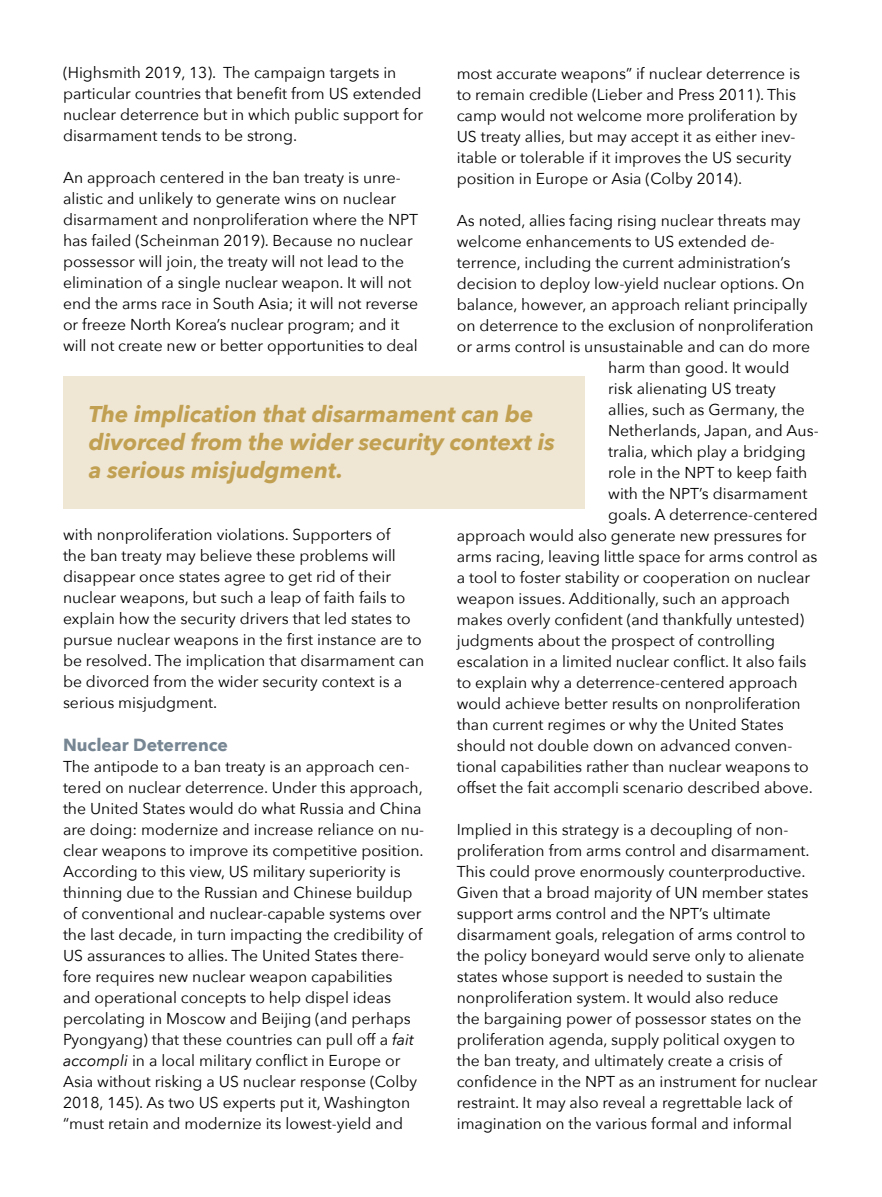
<style>
.page{position:relative;width:882px;height:1197px;background:#fff}
.page>*{position:absolute;margin:0;border:0;box-sizing:border-box;transform-origin:0 0}
.t1{font:italic 700 22.75px/28px "Avenir Next";color:#c1a052}
.t2{font:700 17.5px "Avenir Next";color:#778693}
.t3{font:15.75px/21px "Avenir Next";color:#000}
.s1{font-style:italic}
</style>
<div class="page">
<div style="left:63px;top:376px;width:522px;height:133px;background:#efe6d4"></div>
<p class="t3" style="left:63px;top:62px;width:362px">(Highsmith 2019, 13). The campaign targets in particular countries that benefit from US extended nuclear deterrence but in which public support for disarmament tends to be strong.</p>
<p class="t3" style="left:63px;top:167px;width:357px">An approach centered in the ban treaty is unre&shy;alistic and unlikely to generate wins on nuclear disarmament and nonproliferation where the NPT has failed (Scheinman 2019). Because no nuclear possessor will join, the treaty will not lead to the elimination of a single nuclear weapon. It will not end the arms race in South Asia; it will not reverse or freeze North Korea’s nuclear program; and it will not create new or better opportunities to deal</p>
<p class="t3" style="left:457px;top:62px;width:345px">most accurate weapons” if nuclear deterrence is to remain credible (Lieber and Press 2011). This camp would not welcome more proliferation by US treaty allies, but may accept it as either inev&shy;itable or tolerable if it improves the US security position in Europe or Asia (Colby 2014).</p>
<p class="t3" style="left:457px;top:209px;width:345px">As noted, allies facing rising nuclear threats may</p>
<p class="t3" style="left:457px;top:230px;width:320px">welcome enhancements to US extended de-</p>
<p class="t3" style="left:457px;top:251px;width:335px">terrence, including the current administration’s</p>
<p class="t3" style="left:457px;top:272px;width:349px">decision to deploy low-yield nuclear options. On</p>
<p class="t3" style="left:457px;top:293px;width:352px">balance, however, an approach reliant principally</p>
<p class="t3" style="left:457px;top:314px;width:359px">on deterrence to the exclusion of nonproliferation</p>
<p class="t3" style="left:457px;top:335px;width:355px">or arms control is unsustainable and can do more</p>
<p class="t3" style="left:608px;top:356px;width:183px">harm than good. It would</p>
<p class="t3" style="left:608px;top:377px;width:169px">risk alienating US treaty</p>
<p class="t3" style="left:608px;top:398px;width:198px">allies, such as Germany, the</p>
<p class="t3" style="left:608px;top:419px;width:212px">Netherlands, Japan, and Aus-</p>
<p class="t3" style="left:608px;top:440px;width:199px">tralia, which play a bridging</p>
<p class="t3" style="left:608px;top:461px;width:201px">role in the NPT to keep faith</p>
<p class="t3" style="left:608px;top:482px;width:201px">with the NPT’s disarmament</p>
<p class="t3" style="left:608px;top:503px;width:211px">goals. A deterrence-centered</p>
<p class="t3" style="left:457px;top:524px;width:351px">approach would also generate new pressures for</p>
<p class="t3" style="left:457px;top:545px;width:362px">arms racing, leaving little space for arms control as</p>
<p class="t3" style="left:457px;top:566px;width:355px">a tool to foster stability or cooperation on nuclear</p>
<p class="t3" style="left:457px;top:587px;width:335px">weapon issues. Additionally, such an approach</p>
<p class="t3" style="left:457px;top:608px;width:349px">makes overly confident (and thankfully untested)</p>
<p class="t3" style="left:457px;top:629px;width:320px">judgments about the prospect of controlling</p>
<p class="t3" style="left:457px;top:650px;width:351px">escalation in a limited nuclear conflict. It also fails</p>
<p class="t3" style="left:457px;top:671px;width:342px">to explain why a deterrence-centered approach</p>
<p class="t3" style="left:457px;top:692px;width:346px">would achieve better results on nonproliferation</p>
<p class="t3" style="left:457px;top:713px;width:329px">than current regimes or why the United States</p>
<p class="t3" style="left:457px;top:734px;width:337px">should not double down on advanced conven-</p>
<p class="t3" style="left:457px;top:755px;width:354px">tional capabilities rather than nuclear weapons to</p>
<p class="t3" style="left:457px;top:776px;width:358px">offset the fait accompli scenario described above.</p>
<p class="t3" style="left:457px;top:818px;width:362px">Implied in this strategy is a decoupling of non&shy;proliferation from arms control and disarmament.<br>This could prove enormously counterproductive.<br>Given that a broad majority of UN member states support arms control and the NPT’s ultimate disarmament goals, relegation of arms control to the policy boneyard would serve only to alienate states whose support is needed to sustain the nonproliferation system. It would also reduce<br>the bargaining power of possessor states on the proliferation agenda, supply political oxygen to the ban treaty, and ultimately create a crisis of confidence in the NPT as an instrument for nuclear restraint. It may also reveal a regrettable lack of imagination on the various formal and informal</p>
<h1 class="t1" style="left:89px;top:399px;width:468px">The implication that disarmament can be divorced from the wider security context is a serious misjudgment.</h1>
<p class="t3" style="left:63px;top:524px;width:363px">with nonproliferation violations. Supporters of<br>the ban treaty may believe these problems will disappear once states agree to get rid of their nuclear weapons, but such a leap of faith fails to explain how the security drivers that led states to pursue nuclear weapons in the first instance are to be resolved. The implication that disarmament can be divorced from the wider security context is a serious misjudgment.</p>
<p class="t2" style="left:63px;top:729px;width:167px">Nuclear Deterrence</p>
<p class="t3" style="left:63px;top:755px;width:363px">The antipode to a ban treaty is an approach cen&shy;tered on nuclear deterrence. Under this approach, the United States would do what Russia and China are doing: modernize and increase reliance on nu&shy;clear weapons to improve its competitive position.<br>According to this view, US military superiority is thinning due to the Russian and Chinese buildup of conventional and nuclear-capable systems over the last decade, in turn impacting the credibility of US assurances to allies. The United States there&shy;fore requires new nuclear weapon capabilities<br>and operational concepts to help dispel ideas percolating in Moscow and Beijing (and perhaps Pyongyang) that these countries can pull off a <span class="s1">fait accompli</span> in a local military conflict in Europe or Asia without risking a US nuclear response (Colby 2018, 145). As two US experts put it, Washington “must retain and modernize its lowest-yield and</p>
</div>
